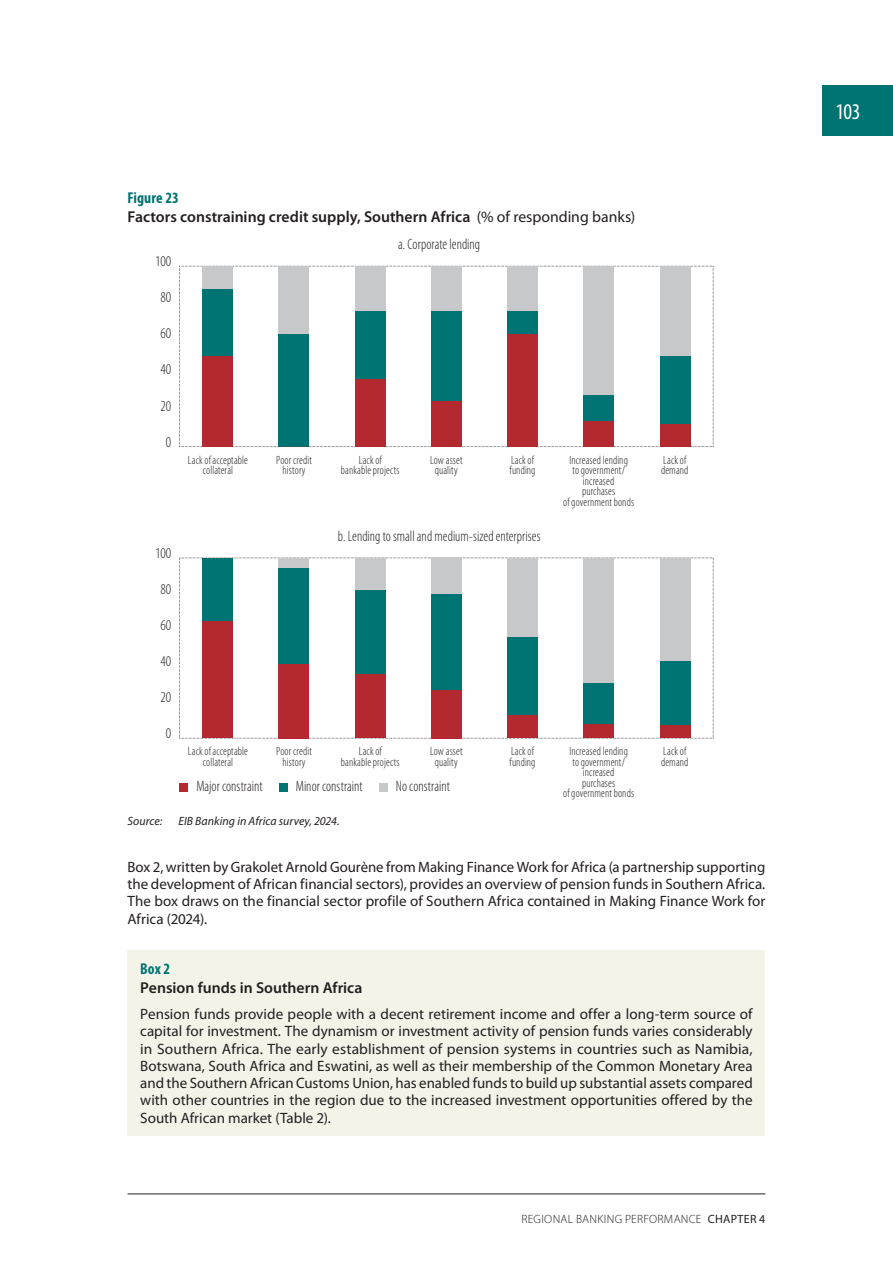
<style>
.page{position:relative;width:893px;height:1263px;background:#fff}
.page>*{position:absolute;margin:0;border:0;box-sizing:border-box;transform-origin:0 0}
.t1{font:condensed 22.5px "Myriad Pro";color:#fff}
._12_FIGURE_BOX_TABLE_TITRE{font:600 15.75px/18.9px "Myriad Pro";color:#231f20}
._05_TEXTE_COURANT{font:15px/17.2px "Myriad Pro";color:#231f20;text-align:justify}
.t2{font:300 condensed 15px "Myriad Pro";color:#231f20;scale:.95 1}
.t3{font:300 condensed 15px "Myriad Pro";color:#231f20}
.t4{font:300 condensed 12px/10.5px "Myriad Pro";letter-spacing:.01em;color:#231f20;text-align:center;scale:.95 1}
._08_SOURCES{font:italic 12px "Myriad Pro";letter-spacing:.005em;color:#231f20}
.t5{font:300 12px "Myriad Pro";letter-spacing:.02em;color:#231f20}
.s1{font-weight:700;font-stretch:condensed;color:#007473}
.s2{font-weight:400}
</style>
<div class="page">
<div style="left:823px;top:85px;width:70px;height:50px;background:#007473"></div>
<hr style="left:128px;top:1193px;width:637px;height:1px;background:#231f20">
<svg style="left:179px;top:266px;width:535px;height:181px"></svg>
<div style="left:202px;top:266px;width:31px;height:23px;background:#c7c8ca"></div>
<div style="left:279px;top:266px;width:30px;height:68px;background:#c7c8ca"></div>
<div style="left:355px;top:266px;width:30px;height:45px;background:#c7c8ca"></div>
<div style="left:431px;top:266px;width:31px;height:45px;background:#c7c8ca"></div>
<div style="left:507px;top:266px;width:31px;height:45px;background:#c7c8ca"></div>
<div style="left:584px;top:266px;width:30px;height:129px;background:#c7c8ca"></div>
<div style="left:660px;top:266px;width:30px;height:90px;background:#c7c8ca"></div>
<div style="left:202px;top:289px;width:31px;height:67px;background:#007473"></div>
<div style="left:279px;top:334px;width:30px;height:113px;background:#007473"></div>
<div style="left:355px;top:311px;width:30px;height:68px;background:#007473"></div>
<div style="left:431px;top:311px;width:31px;height:90px;background:#007473"></div>
<div style="left:507px;top:311px;width:31px;height:23px;background:#007473"></div>
<div style="left:584px;top:395px;width:30px;height:26px;background:#007473"></div>
<div style="left:660px;top:356px;width:30px;height:68px;background:#007473"></div>
<div style="left:202px;top:356px;width:31px;height:91px;background:#b4292f"></div>
<div style="left:355px;top:379px;width:30px;height:68px;background:#b4292f"></div>
<div style="left:431px;top:401px;width:31px;height:46px;background:#b4292f"></div>
<div style="left:507px;top:334px;width:31px;height:113px;background:#b4292f"></div>
<div style="left:584px;top:421px;width:30px;height:26px;background:#b4292f"></div>
<div style="left:660px;top:424px;width:30px;height:23px;background:#b4292f"></div>
<div style="left:180px;top:783px;width:8px;height:8px;background:#b4292f"></div>
<div style="left:280px;top:783px;width:8px;height:8px;background:#007473"></div>
<div style="left:380px;top:783px;width:8px;height:8px;background:#c7c8ca"></div>
<svg style="left:179px;top:558px;width:535px;height:181px"></svg>
<div style="left:279px;top:558px;width:30px;height:10px;background:#c7c8ca"></div>
<div style="left:355px;top:558px;width:30px;height:32px;background:#c7c8ca"></div>
<div style="left:431px;top:558px;width:31px;height:36px;background:#c7c8ca"></div>
<div style="left:507px;top:558px;width:31px;height:79px;background:#c7c8ca"></div>
<div style="left:584px;top:558px;width:30px;height:125px;background:#c7c8ca"></div>
<div style="left:660px;top:558px;width:30px;height:103px;background:#c7c8ca"></div>
<div style="left:202px;top:558px;width:31px;height:64px;background:#007473"></div>
<div style="left:279px;top:568px;width:30px;height:96px;background:#007473"></div>
<div style="left:355px;top:590px;width:30px;height:85px;background:#007473"></div>
<div style="left:431px;top:594px;width:31px;height:96px;background:#007473"></div>
<div style="left:507px;top:637px;width:31px;height:79px;background:#007473"></div>
<div style="left:584px;top:683px;width:30px;height:41px;background:#007473"></div>
<div style="left:660px;top:661px;width:30px;height:64px;background:#007473"></div>
<div style="left:202px;top:622px;width:31px;height:116px;background:#b4292f"></div>
<div style="left:279px;top:664px;width:30px;height:74px;background:#b4292f"></div>
<div style="left:355px;top:675px;width:30px;height:63px;background:#b4292f"></div>
<div style="left:431px;top:690px;width:31px;height:48px;background:#b4292f"></div>
<div style="left:507px;top:716px;width:31px;height:22px;background:#b4292f"></div>
<div style="left:584px;top:724px;width:30px;height:14px;background:#b4292f"></div>
<div style="left:660px;top:725px;width:30px;height:13px;background:#b4292f"></div>
<div style="left:128px;top:950px;width:637px;height:185px;background:#f3f3e8"></div>
<p class="_12_FIGURE_BOX_TABLE_TITRE" style="left:128px;top:189px;width:509px"><span class="s1">Figure 23<br></span>Factors constraining credit supply, Southern Africa <span class="s2">(% of responding banks)</span></p>
<p class="t3" style="left:155px;top:253px;width:18px">100</p>
<p class="t3" style="left:160px;top:289px;width:12px">80</p>
<p class="t3" style="left:160px;top:325px;width:12px">60</p>
<p class="t3" style="left:160px;top:361px;width:12px">40</p>
<p class="t3" style="left:160px;top:398px;width:12px">20</p>
<p class="t3" style="left:166px;top:434px;width:7px">0</p>
<p class="t3" style="left:155px;top:545px;width:18px">100</p>
<p class="t3" style="left:160px;top:581px;width:12px">80</p>
<p class="t3" style="left:160px;top:617px;width:12px">60</p>
<p class="t3" style="left:160px;top:653px;width:12px">40</p>
<p class="t3" style="left:160px;top:689px;width:12px">20</p>
<p class="t3" style="left:166px;top:725px;width:7px">0</p>
<p class="t2" style="left:398px;top:236px;width:88px">a. Corporate lending</p>
<p class="t4" style="left:188px;top:455px;width:65px">Lack of acceptable collateral</p>
<p class="t4" style="left:276px;top:455px;width:39px">Poor credit history</p>
<p class="t4" style="left:341px;top:455px;width:63px">Lack of<br>bankable projects</p>
<p class="t4" style="left:430px;top:455px;width:36px">Low asset quality</p>
<p class="t4" style="left:509px;top:455px;width:29px;text-align:left">Lack of funding</p>
<p class="t4" style="left:661px;top:455px;width:30px;text-align:left">Lack of demand</p>
<p class="t4" style="left:563px;top:455px;width:76px">Increased lending<br>to government/ increased<br>purchases<br>of government bonds</p>
<p class="t2" style="left:338px;top:528px;width:215px">b. Lending to small and medium-sized enterprises</p>
<p class="t4" style="left:188px;top:746px;width:65px">Lack of acceptable collateral</p>
<p class="t2" style="left:196px;top:778px;width:71px">Major constraint</p>
<p class="t2" style="left:296px;top:778px;width:72px">Minor constraint</p>
<p class="t2" style="left:396px;top:778px;width:58px">No constraint</p>
<p class="t4" style="left:276px;top:746px;width:39px">Poor credit history</p>
<p class="t4" style="left:341px;top:746px;width:63px">Lack of<br>bankable projects</p>
<p class="t4" style="left:430px;top:746px;width:36px">Low asset quality</p>
<p class="t4" style="left:509px;top:746px;width:29px;text-align:left">Lack of funding</p>
<p class="t4" style="left:661px;top:746px;width:30px;text-align:left">Lack of demand</p>
<p class="t4" style="left:563px;top:746px;width:76px">Increased lending<br>to government/ increased<br>purchases<br>of government bonds</p>
<p class="_08_SOURCES" style="left:128px;top:815px;width:36px">Source:</p>
<p class="_08_SOURCES" style="left:179px;top:815px;width:162px">EIB Banking in Africa survey, 2024.</p>
<p class="_05_TEXTE_COURANT" style="left:128px;top:858px;width:639px">Box 2, written by Grakolet Arnold Gourène from Making Finance Work for Africa (a partnership supporting the development of African financial sectors), provides an overview of pension funds in Southern Africa.<br>The box draws on the financial sector profile of Southern Africa contained in Making Finance Work for Africa (2024).</p>
<p class="_12_FIGURE_BOX_TABLE_TITRE" style="left:140px;top:960px;width:224px"><span class="s1">Box 2<br></span>Pension funds in Southern Africa</p>
<p class="_05_TEXTE_COURANT" style="left:140px;top:1006px;width:614px">Pension funds provide people with a decent retirement income and offer a long-term source of capital for investment. The dynamism or investment activity of pension funds varies considerably in Southern Africa. The early establishment of pension systems in countries such as Namibia, Botswana, South Africa and Eswatini, as well as their membership of the Common Monetary Area and the Southern African Customs Union, has enabled funds to build up substantial assets compared with other countries in the region due to the increased investment opportunities offered by the South African market (Table 2).</p>
<p class="t5" style="left:521px;top:1212px;width:246px">REGIONAL BANKING PERFORMANCE <span class="s2">Chapter 4</span></p>
<h1 class="t1" style="left:836px;top:100px;width:26px">103</h1>
</div>
